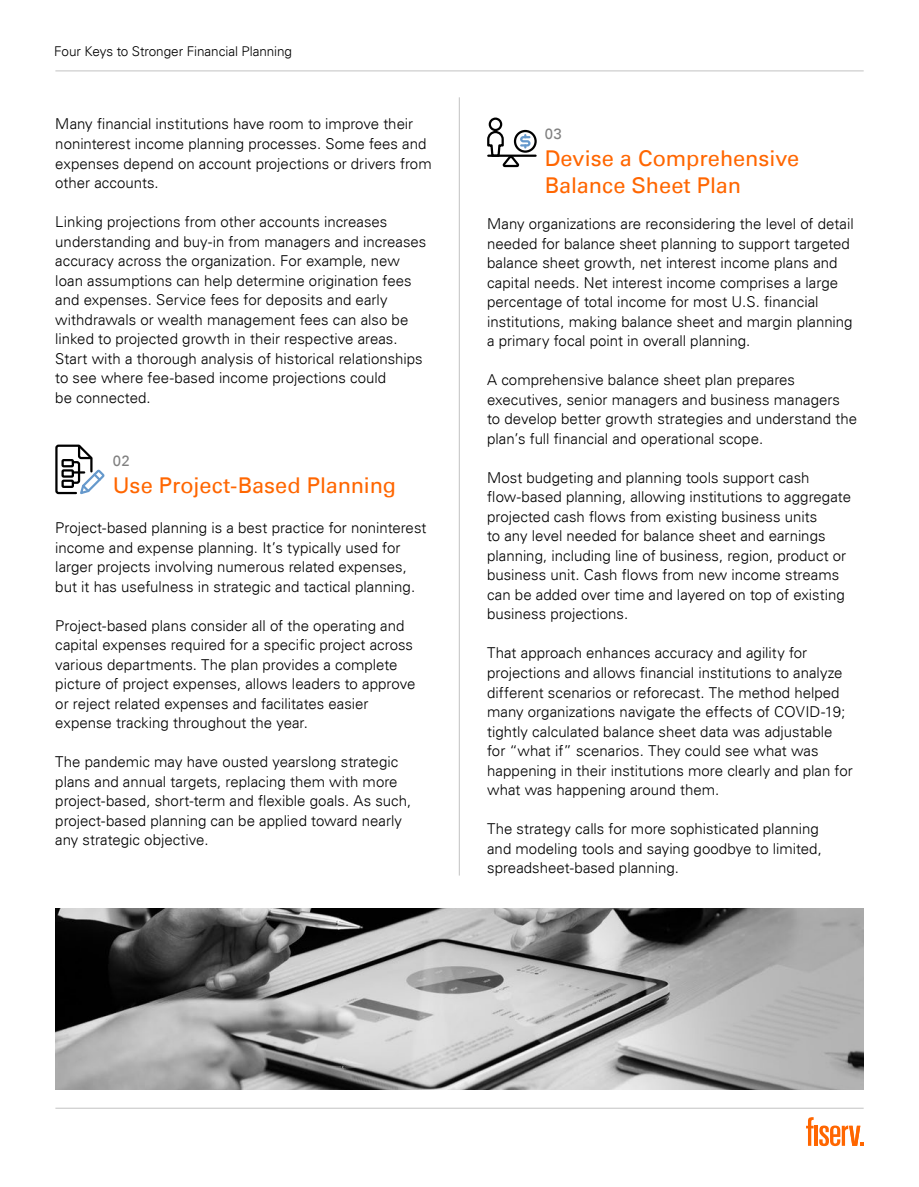
<style>
.page{position:relative;width:919px;height:1187px;background:#fff}
.page>*{position:absolute;margin:0;border:0;box-sizing:border-box;transform-origin:0 0}
.Body_Copy__no_Keylin{font:21.75px/27px "Univers For Fiserv 55";letter-spacing:-.005em;color:#f60}
.Body_Copy__with_Keyl{font:300 15px/19.5px "Univers For Fiserv 45";color:#000}
.Body_Copy__no_Keylin-2{font:15px "Univers For Fiserv 55";color:#808080}
.t1{font:300 13.5px "Univers For Fiserv 45";letter-spacing:-.005em;color:#000}
</style>
<div class="page">
<svg style="left:819px;top:1125px;width:44px;height:20px"></svg>
<hr style="left:814px;top:1125px;width:3px;height:20px;background:#f60">
<svg style="left:806px;top:1117px;width:7px;height:28px"></svg>
<hr style="left:55px;top:1107px;width:808px;height:1px;background:#c2c2c2">
<hr style="left:55px;top:71px;width:808px;height:1px;background:#c2c2c2">
<hr style="left:459px;top:97px;width:1px;height:778px;background:#c2c2c2">
<img style="left:55px;top:908px;width:808px;height:181px">
<svg style="left:55px;top:444px;width:50px;height:51px"></svg>
<hr style="left:488px;top:154px;width:47px;height:3px;background:#000">
<div style="left:488px;top:117px;width:14px;height:14px;border:2px solid #000;border-radius:50%"></div>
<div style="left:514px;top:130px;width:22px;height:23px;border:2px solid #000;border-radius:50%"></div>
<svg style="left:487px;top:130px;width:44px;height:38px"></svg>
<p class="t1" style="left:54px;top:43px;width:239px">Four Keys to Stronger Financial Planning</p>
<p class="Body_Copy__with_Keyl" style="left:55px;top:114px;width:378px">Many financial institutions have room to improve their noninterest income planning processes. Some fees and expenses depend on account projections or drivers from other accounts.</p>
<p class="Body_Copy__with_Keyl" style="left:55px;top:212px;width:372px">Linking projections from other accounts increases understanding and buy-in from managers and increases accuracy across the organization. For example, new loan assumptions can help determine origination fees and expenses. Service fees for deposits and early withdrawals or wealth management fees can also be linked to projected growth in their respective areas.<br>Start with a thorough analysis of historical relationships to see where fee-based income projections could<br>be connected.</p>
<p class="Body_Copy__no_Keylin-2" style="left:113px;top:452px;width:18px">02</p>
<p class="Body_Copy__no_Keylin" style="left:113px;top:472px;width:285px">Use Project-Based Planning</p>
<p class="Body_Copy__with_Keyl" style="left:55px;top:518px;width:372px">Project-based planning is a best practice for noninterest income and expense planning. It’s typically used for larger projects involving numerous related expenses, but it has usefulness in strategic and tactical planning.</p>
<p class="Body_Copy__with_Keyl" style="left:55px;top:615px;width:361px">Project-based plans consider all of the operating and capital expenses required for a specific project across various departments. The plan provides a complete picture of project expenses, allows leaders to approve or reject related expenses and facilitates easier expense tracking throughout the year.</p>
<p class="Body_Copy__with_Keyl" style="left:55px;top:752px;width:357px">The pandemic may have ousted yearslong strategic plans and annual targets, replacing them with more project-based, short-term and flexible goals. As such, project-based planning can be applied toward nearly any strategic objective.</p>
<p class="Body_Copy__no_Keylin-2" style="left:544px;top:125px;width:18px">03</p>
<p class="Body_Copy__no_Keylin" style="left:544px;top:145px;width:256px">Devise a Comprehensive<br>Balance Sheet Plan</p>
<p class="Body_Copy__with_Keyl" style="left:487px;top:214px;width:368px">Many organizations are reconsidering the level of detail needed for balance sheet planning to support targeted balance sheet growth, net interest income plans and capital needs. Net interest income comprises a large percentage of total income for most U.S. financial institutions, making balance sheet and margin planning a primary focal point in overall planning.</p>
<p class="Body_Copy__with_Keyl" style="left:487px;top:370px;width:371px">A comprehensive balance sheet plan prepares executives, senior managers and business managers<br>to develop better growth strategies and understand the plan’s full financial and operational scope.</p>
<p class="Body_Copy__with_Keyl" style="left:487px;top:468px;width:365px">Most budgeting and planning tools support cash flow-based planning, allowing institutions to aggregate projected cash flows from existing business units<br>to any level needed for balance sheet and earnings planning, including line of business, region, product or business unit. Cash flows from new income streams can be added over time and layered on top of existing business projections.</p>
<p class="Body_Copy__with_Keyl" style="left:487px;top:643px;width:367px">That approach enhances accuracy and agility for projections and allows financial institutions to analyze different scenarios or reforecast. The method helped many organizations navigate the effects of COVID-19; tightly calculated balance sheet data was adjustable for “what if” scenarios. They could see what was happening in their institutions more clearly and plan for what was happening around them.</p>
<p class="Body_Copy__with_Keyl" style="left:487px;top:819px;width:336px">The strategy calls for more sophisticated planning and modeling tools and saying goodbye to limited, spreadsheet-based planning.</p>
</div>
